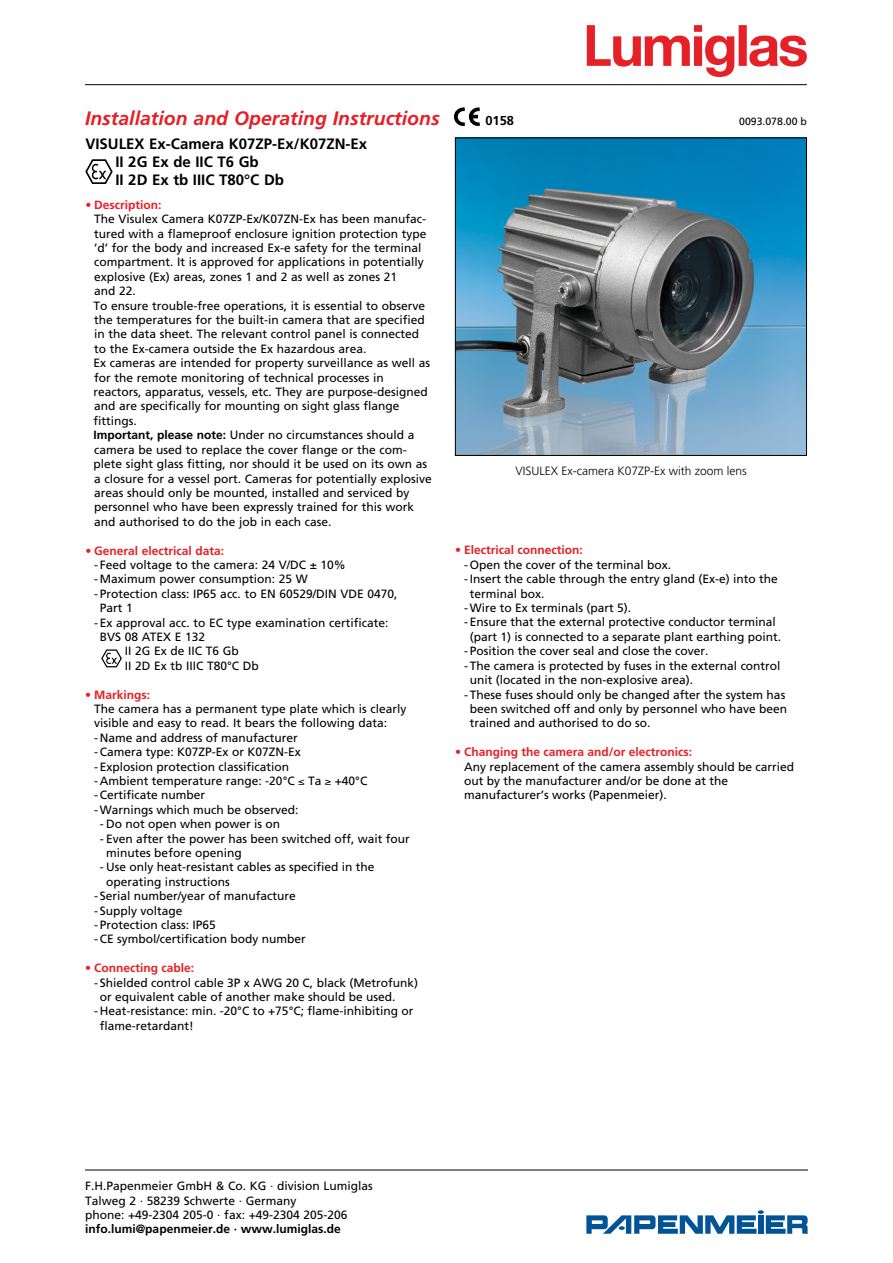
<style>
.page{position:relative;width:893px;height:1263px;background:#fff}
.page>*{position:absolute;margin:0;border:0;box-sizing:border-box;transform-origin:0 0}
.t1{font:italic 700 19.35px "Frutiger";color:#e52027}
.Headline{font:700 15px "Frutiger";color:#000}
.Body{font:700 12.9px "Frutiger";color:#000}
.Body_rot{font:12px/14.4px "Frutiger";color:#000}
.t2{font:700 12px "Frutiger";color:#e52027}
.t3{font:700 12px "Frutiger";color:#000}
.t4{font:300 12px "Frutiger";color:#000}
.t5{font:10.5px "Frutiger";color:#000}
.s1{font-weight:700}
</style>
<div class="page">
<hr style="left:85px;top:1169px;width:723px;height:1px;background:#000">
<svg style="left:101px;top:649px;width:21px;height:19px"></svg>
<img style="left:85px;top:159px;width:28px;height:24px">
<svg style="left:586px;top:1210px;width:222px;height:24px"></svg>
<svg style="left:454px;top:108px;width:25px;height:18px"></svg>
<img style="left:457px;top:140px;width:348px;height:314px">
<div style="left:455px;top:138px;width:352px;height:318px;border:1px solid #000"></div>
<hr style="left:85px;top:84px;width:722px;height:1px;background:#000">
<svg style="left:587px;top:25px;width:220px;height:52px"></svg>
<p class="t1" style="left:85px;top:107px;width:356px">Installation and Operating Instructions</p>
<p class="Body" style="left:485px;top:113px;width:30px">0158</p>
<p class="Headline" style="left:85px;top:135px;width:283px">VISULEX Ex-Camera K07ZP-Ex/K07ZN-Ex</p>
<p class="Headline" style="left:115px;top:153px;width:145px">II 2G Ex de IIC T6 Gb</p>
<p class="Headline" style="left:115px;top:171px;width:170px">II 2D Ex tb IIIC T80°C Db</p>
<p class="t5" style="left:739px;top:115px;width:69px">0093.078.00 b</p>
<p class="t2" style="left:86px;top:198px;width:77px">• Description:</p>
<p class="Body_rot" style="left:94px;top:212px;width:334px">The Visulex Camera K07ZP-Ex/K07ZN-Ex has been manufac&shy;tured with a flameproof enclosure ignition protection type ’d’ for the body and increased Ex-e safety for the terminal compartment. It is approved for applications in potentially explosive (Ex) areas, zones 1 and 2 as well as zones 21</p>
<p class="Body_rot" style="left:94px;top:284px;width:43px">and 22.</p>
<p class="Body_rot" style="left:94px;top:298px;width:333px">To ensure trouble-free operations, it is essential to observe the temperatures for the built-in camera that are specified in the data sheet. The relevant control panel is connected to the Ex-camera outside the Ex hazardous area.</p>
<p class="Body_rot" style="left:94px;top:356px;width:338px">Ex cameras are intended for property surveillance as well as for the remote monitoring of technical processes in</p>
<p class="Body_rot" style="left:94px;top:385px;width:336px">reactors, apparatus, vessels, etc. They are purpose-designed and are specifically for mounting on sight glass flange</p>
<p class="Body_rot" style="left:94px;top:414px;width:45px">fittings.</p>
<p class="Body_rot" style="left:94px;top:428px;width:323px"><span class="s1">Important, please note:</span> Under no circumstances should a camera be used to replace the cover flange or the com-</p>
<p class="Body_rot" style="left:94px;top:457px;width:340px">plete sight glass fitting, nor should it be used on its own as a closure for a vessel port. Cameras for potentially explosive areas should only be mounted, installed and serviced by personnel who have been expressly trained for this work and authorised to do the job in each case.</p>
<p class="t2" style="left:86px;top:543px;width:140px">• General electrical data:</p>
<p class="Body_rot" style="left:94px;top:558px;width:253px">- Feed voltage to the camera: 24 V/DC ± 10%</p>
<p class="Body_rot" style="left:94px;top:572px;width:215px">- Maximum power consumption: 25 W</p>
<p class="Body_rot" style="left:94px;top:586px;width:305px">- Protection class: IP65 acc. to EN 60529/DIN VDE 0470,</p>
<p class="Body_rot" style="left:100px;top:601px;width:35px">Part 1</p>
<p class="Body_rot" style="left:94px;top:615px;width:296px">- Ex approval acc. to EC type examination certificate:</p>
<p class="Body_rot" style="left:100px;top:630px;width:107px">BVS 08 ATEX E 132</p>
<p class="Body_rot" style="left:125px;top:644px;width:116px">II 2G Ex de IIC T6 Gb</p>
<p class="Body_rot" style="left:125px;top:658px;width:136px">II 2D Ex tb IIIC T80°C Db</p>
<p class="t2" style="left:85px;top:687px;width:67px">• Markings:</p>
<p class="Body_rot" style="left:94px;top:702px;width:314px">The camera has a permanent type plate which is clearly</p>
<p class="Body_rot" style="left:94px;top:716px;width:295px">visible and easy to read. It bears the following data:</p>
<p class="Body_rot" style="left:94px;top:730px;width:205px">- Name and address of manufacturer</p>
<p class="Body_rot" style="left:94px;top:745px;width:208px">- Camera type: K07ZP-Ex or K07ZN-Ex</p>
<p class="Body_rot" style="left:94px;top:759px;width:197px">- Explosion protection classification</p>
<p class="Body_rot" style="left:94px;top:774px;width:275px">- Ambient temperature range: -20°C ≤ Ta ≥ +40°C</p>
<p class="Body_rot" style="left:94px;top:788px;width:113px">- Certificate number</p>
<p class="Body_rot" style="left:94px;top:802px;width:206px">- Warnings which much be observed:</p>
<p class="Body_rot" style="left:100px;top:817px;width:182px">- Do not open when power is on</p>
<p class="Body_rot" style="left:106px;top:831px;width:305px;text-indent:-6px">- Even after the power has been switched off, wait four minutes before opening</p>
<p class="Body_rot" style="left:100px;top:860px;width:276px">- Use only heat-resistant cables as specified in the</p>
<p class="Body_rot" style="left:106px;top:874px;width:125px">operating instructions</p>
<p class="Body_rot" style="left:94px;top:889px;width:203px">- Serial number/year of manufacture</p>
<p class="Body_rot" style="left:94px;top:903px;width:90px">- Supply voltage</p>
<p class="Body_rot" style="left:94px;top:918px;width:123px">- Protection class: IP65</p>
<p class="Body_rot" style="left:94px;top:932px;width:213px">- CE symbol/certification body number</p>
<p class="t2" style="left:85px;top:961px;width:111px">• Connecting cable:</p>
<p class="Body_rot" style="left:100px;top:975px;width:320px;text-indent:-6px">- Shielded control cable 3P x AWG 20 C, black (Metrofunk) or equivalent cable of another make should be used.</p>
<p class="Body_rot" style="left:100px;top:1004px;width:315px;text-indent:-6px">- Heat-resistance: min. -20°C to +75°C; flame-inhibiting or flame-retardant!</p>
<p class="t4" style="left:515px;top:464px;width:233px">VISULEX Ex-camera K07ZP-Ex with zoom lens</p>
<p class="t2" style="left:455px;top:543px;width:129px">• Electrical connection:</p>
<p class="Body_rot" style="left:464px;top:558px;width:209px">- Open the cover of the terminal box.</p>
<p class="Body_rot" style="left:464px;top:572px;width:315px">- Insert the cable through the entry gland (Ex-e) into the</p>
<p class="Body_rot" style="left:470px;top:586px;width:76px">terminal box.</p>
<p class="Body_rot" style="left:464px;top:601px;width:169px">- Wire to Ex terminals (part 5).</p>
<p class="Body_rot" style="left:464px;top:615px;width:313px">- Ensure that the external protective conductor terminal</p>
<p class="Body_rot" style="left:470px;top:630px;width:313px">(part 1) is connected to a separate plant earthing point.</p>
<p class="Body_rot" style="left:464px;top:644px;width:246px">- Position the cover seal and close the cover.</p>
<p class="Body_rot" style="left:464px;top:658px;width:318px">- The camera is protected by fuses in the external control</p>
<p class="Body_rot" style="left:470px;top:673px;width:225px">unit (located in the non-explosive area).</p>
<p class="Body_rot" style="left:470px;top:687px;width:319px;text-indent:-6px">- These fuses should only be changed after the system has been switched off and only by personnel who have been trained and authorised to do so.</p>
<p class="t2" style="left:455px;top:745px;width:239px">• Changing the camera and/or electronics:</p>
<p class="Body_rot" style="left:464px;top:759px;width:332px">Any replacement of the camera assembly should be carried out by the manufacturer and/or be done at the</p>
<p class="Body_rot" style="left:464px;top:788px;width:204px">manufacturer’s works (Papenmeier).</p>
<p class="Body_rot" style="left:85px;top:1179px;width:289px">F.H.Papenmeier GmbH &amp; Co. KG · division Lumiglas</p>
<p class="Body_rot" style="left:85px;top:1193px;width:213px">Talweg 2 · 58239 Schwerte · Germany</p>
<p class="Body_rot" style="left:85px;top:1207px;width:264px">phone: +49-2304 205-0 · fax: +49-2304 205-206</p>
<p class="t3" style="left:85px;top:1222px;width:257px">info.lumi@papenmeier.de · www.lumiglas.de</p>
</div>
